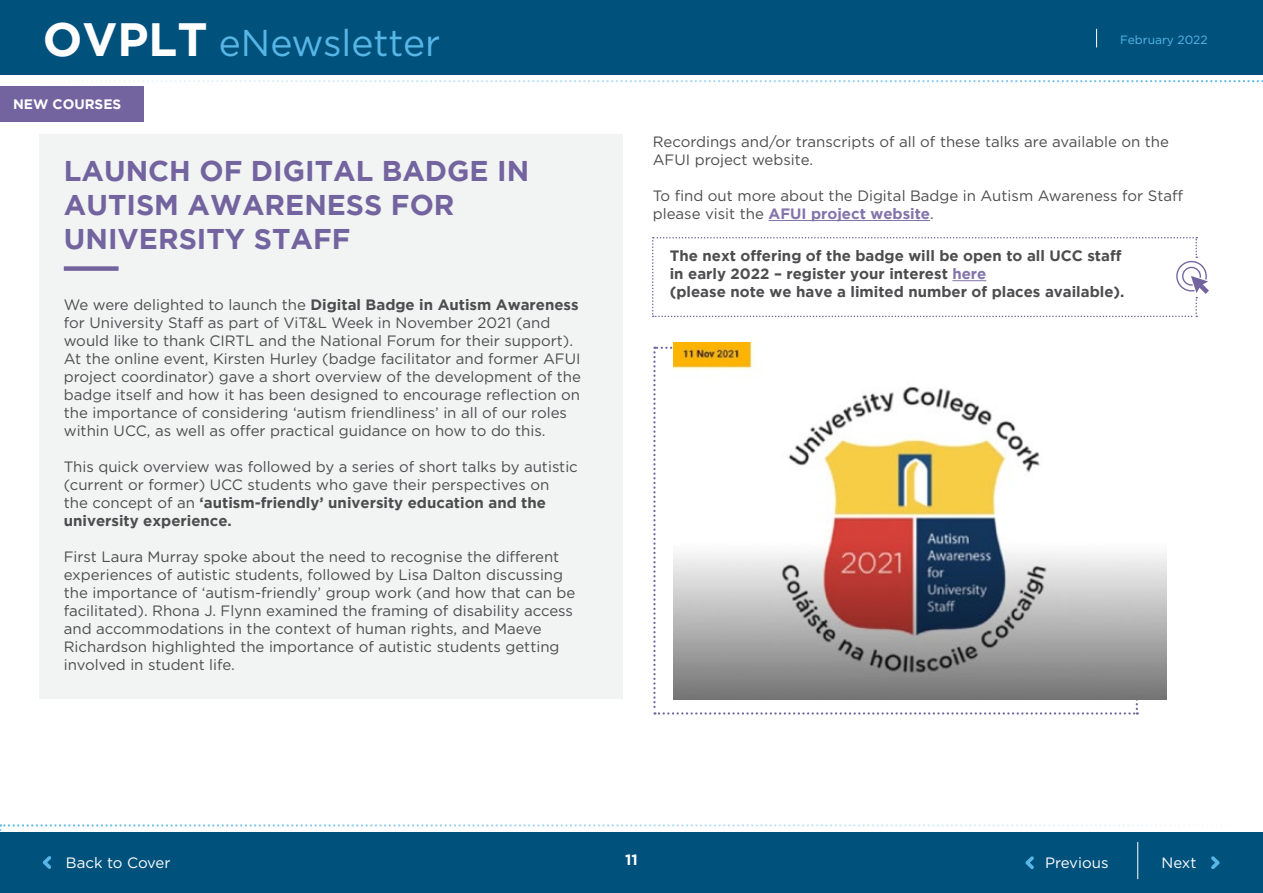
<style>
.page{position:relative;width:1263px;height:893px;background:#fff}
.page>*{position:absolute;margin:0;border:0;box-sizing:border-box;transform-origin:0 0}
.t1{font:700 46.65px "Gotham";color:#fff}
.t2{font:37.35px "Gotham";color:#58b6e7}
.t3{font:700 28.5px/34.2px "Gotham";color:#73649f}
.t4{font:15px/18px "Gotham";color:#4d4d4f}
.t5{font:700 15px/18px "Gotham";color:#4d4d4f}
.t6{font:15px "Gotham";color:#fff}
.t7{font:700 15px "Gotham";color:#fff}
.t8{font:700 13.65px "Gotham";color:#fff}
.t9{font:12px "Gotham";color:#58b6e7}
.s1{font-weight:700}
.s2{font-weight:700;color:#8374aa}
.s3{color:#8374aa}
</style>
<div class="page">
<svg style="left:0;top:824px;width:1263px;height:69px;background:#1d668c"></svg>
<svg style="left:7px;top:0;width:1256px;height:82px;background:#156088"></svg>
<svg style="left:653px;top:347px;width:485px;height:368px"></svg>
<img style="left:673px;top:342px;width:493px;height:357px">
<div style="left:39px;top:134px;width:583px;height:565px;background:#f2f3f3"></div>
<div style="left:64px;top:266px;width:55px;height:5px;background:#73649f"></div>
<hr style="left:768px;top:220px;width:162px;height:1px;background:#8374aa">
<div style="left:0;top:86px;width:143px;height:36px;background:#73649f"></div>
<svg style="left:652px;top:237px;width:557px;height:80px"></svg>
<h1 class="t1" style="left:43px;top:15px;width:166px">OVPLT</h1>
<h2 class="t2" style="left:219px;top:19px;width:223px">eNewsletter</h2>
<p class="t8" style="left:13px;top:96px;width:110px">NEW COURSES</p>
<h3 class="t3" style="left:64px;top:153px;width:467px">LAUNCH OF DIGITAL BADGE IN<br>AUTISM AWARENESS FOR<br>UNIVERSITY STAFF</h3>
<p class="t4" style="left:64px;top:295px;width:519px">We were delighted to launch the <span class="s1">Digital Badge in Autism Awareness </span>for University Staff as part of ViT&amp;L Week in November 2021 (and would like to thank CIRTL and the National Forum for their support).<br>At the online event, Kirsten Hurley (badge facilitator and former AFUI project coordinator) gave a short overview of the development of the badge itself and how it has been designed to encourage reflection on the importance of considering ‘autism friendliness’ in all of our roles within UCC, as well as offer practical guidance on how to do this.</p>
<p class="t4" style="left:64px;top:457px;width:516px">This quick overview was followed by a series of short talks by autistic (current or former) UCC students who gave their perspectives on<br>the concept of an <span class="s1">‘autism-friendly’ university education and the university experience.</span></p>
<p class="t4" style="left:64px;top:547px;width:513px">First Laura Murray spoke about the need to recognise the different experiences of autistic students, followed by Lisa Dalton discussing the importance of ‘autism-friendly’ group work (and how that can be facilitated). Rhona J. Flynn examined the framing of disability access and accommodations in the context of human rights, and Maeve Richardson highlighted the importance of autistic students getting involved in student life.</p>
<p class="t9" style="left:1120px;top:32px;width:89px">February 2022</p>
<p class="t4" style="left:653px;top:132px;width:518px">Recordings and/or transcripts of all of these talks are available on the<br>AFUI project website.</p>
<p class="t4" style="left:653px;top:186px;width:532px">To find out more about the Digital Badge in Autism Awareness for Staff please visit the <span class="s2">AFUI project website</span>.</p>
<p class="t5" style="left:670px;top:246px;width:456px">The next offering of the badge will be open to all UCC staff in early 2022 – register your interest <span class="s3">here<br></span>(please note we have a limited number of places available).</p>
<p class="t6" style="left:66px;top:853px;width:106px">Back to Cover</p>
<p class="t7" style="left:625px;top:852px;width:14px">11</p>
<p class="t6" style="left:1045px;top:853px;width:65px">Previous</p>
<p class="t6" style="left:1161px;top:853px;width:36px">Next</p>
</div>
